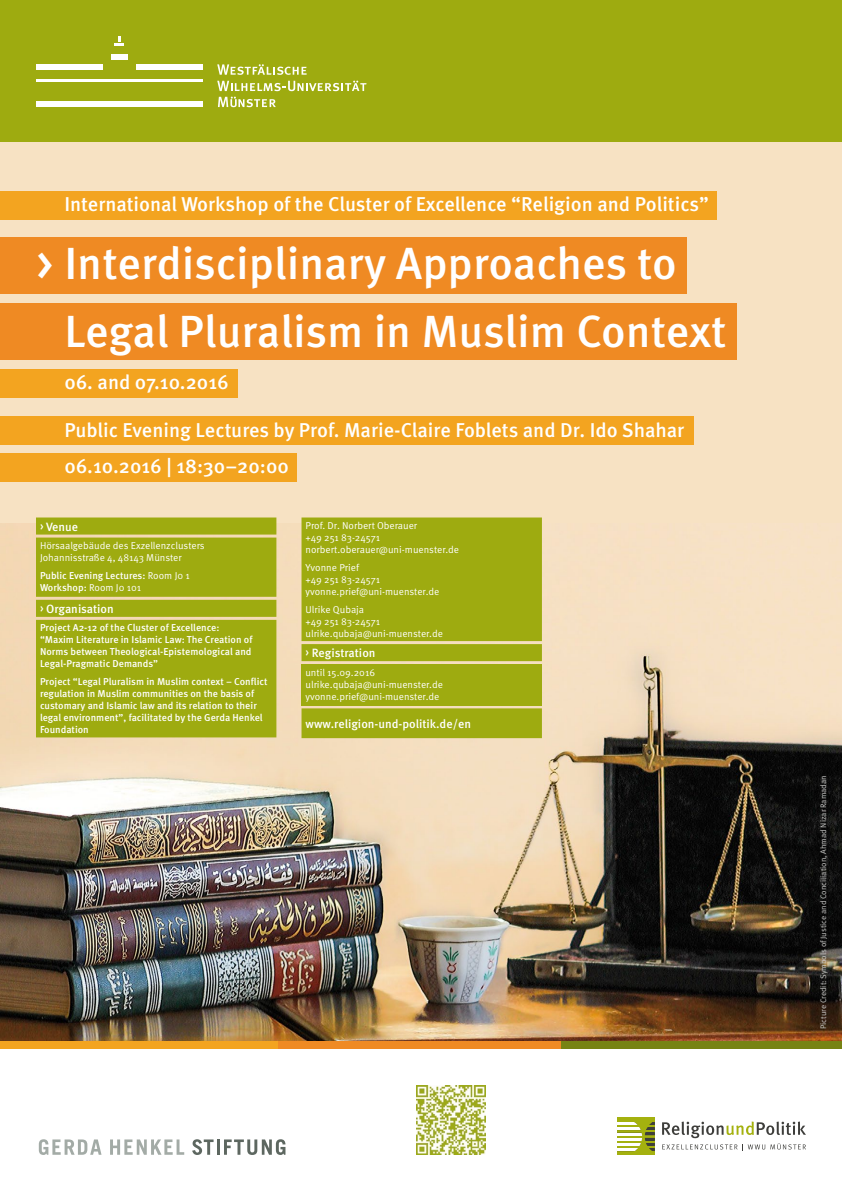
<style>
.page{position:relative;width:842px;height:1191px;background:#fff}
.page>*{position:absolute;margin:0;border:0;box-sizing:border-box;transform-origin:0 0}
.t1{font:500 45px/68px "Meta OT";color:#fff}
.t2{font:500 20px/36px "Meta OT";color:#fff}
.t3{font:500 12px "Meta OT";color:#fff}
.t4{font:500 10px/12px "Meta OT";color:#fff}
.t5{font:10px/12px "Meta OT";color:#fff}
.t6{font:8px "Meta OT";color:#ccccca}
.s1{font-weight:400}
</style>
<div class="page">
<div style="left:0;top:124px;width:842px;height:922px;background:#f7e2c3"></div>
<img style="left:0;top:523px;width:842px;height:518px">
<div style="left:0;top:0;width:842px;height:141px;background:#9eab10"></div>
<div style="left:0;top:1041px;width:281px;height:8px;background:#f3a420"></div>
<div style="left:279px;top:1041px;width:289px;height:8px;background:#ef8a23"></div>
<div style="left:561px;top:1041px;width:281px;height:8px;background:#778313"></div>
<svg style="left:662px;top:1121px;width:144px;height:29px"></svg>
<div style="left:617px;top:1117px;width:38px;height:38px;background:#a4b10f"></div>
<svg style="left:617px;top:1122px;width:38px;height:30px"></svg>
<div style="left:136px;top:65px;width:66px;height:5px;background:#fff"></div>
<svg style="left:218px;top:97px;width:58px;height:10px"></svg>
<svg style="left:217px;top:81px;width:150px;height:10px"></svg>
<svg style="left:217px;top:64px;width:90px;height:11px"></svg>
<div style="left:36px;top:65px;width:67px;height:5px;background:#fff"></div>
<div style="left:36px;top:101px;width:166px;height:6px;background:#fff"></div>
<div style="left:111px;top:54px;width:17px;height:6px;background:#fff"></div>
<hr style="left:36px;top:80px;width:166px;height:2px;background:#fff">
<svg style="left:114px;top:36px;width:10px;height:10px"></svg>
<div style="left:0;top:237px;width:686px;height:57px;background:#ef8a23"></div>
<div style="left:0;top:191px;width:716px;height:28px;background:#f3a420"></div>
<div style="left:0;top:369px;width:237px;height:29px;background:#f3a420"></div>
<div style="left:0;top:303px;width:737px;height:57px;background:#ef8a23"></div>
<div style="left:0;top:416px;width:693px;height:28px;background:#f3a420"></div>
<div style="left:0;top:453px;width:297px;height:29px;background:#f3a420"></div>
<img style="left:416px;top:1085px;width:70px;height:70px">
<div style="left:36px;top:517px;width:240px;height:220px;background:#9eab10"></div>
<svg style="left:39px;top:1139px;width:63px;height:16px"></svg>
<svg style="left:110px;top:1139px;width:74px;height:15px"></svg>
<svg style="left:192px;top:1139px;width:22px;height:16px"></svg>
<hr style="left:217px;top:1139px;width:3px;height:15px;background:#5d6760">
<svg style="left:224px;top:1139px;width:61px;height:16px"></svg>
<div style="left:301px;top:517px;width:241px;height:221px;background:#9eab10"></div>
<div style="left:301px;top:664px;width:241px;height:41px;background:#9eab10"></div>
<h2 class="t2" style="left:64px;top:186px;width:646px">International Workshop of the Cluster of Excellence “Religion and Politics”</h2>
<h1 class="t1" style="left:64px;top:230px;width:663px;text-indent:-28px">&gt; Interdisciplinary Approaches to<br>Legal Pluralism in Muslim Context</h1>
<h2 class="t2" style="left:64px;top:364px;width:166px">06. and 07.10.2016</h2>
<h2 class="t2" style="left:64px;top:412px;width:621px">Public Evening Lectures by Prof. Marie-Claire Foblets and Dr. Ido Shahar<br>06.10.2016 | 18:30–20:00</h2>
<p class="t3" style="left:40px;top:519px;width:40px">› Venue</p>
<p class="t5" style="left:40px;top:540px;width:166px">Hörsaalgebäude des Exzellenzclusters<br>Johannisstraße 4, 48143 Münster</p>
<p class="t4" style="left:40px;top:570px;width:151px">Public Evening Lectures: <span class="s1">Room J0 1<br></span>Workshop: <span class="s1">Room J0 101</span></p>
<p class="t3" style="left:40px;top:601px;width:75px">› Organisation</p>
<p class="t4" style="left:40px;top:622px;width:214px">Project A2-12 of the Cluster of Excellence: “Maxim Literature in Islamic Law: The Creation of Norms between Theological-Epistemological and Legal-Pragmatic Demands”</p>
<p class="t4" style="left:40px;top:676px;width:229px">Project “Legal Pluralism in Muslim context – Conflict regulation in Muslim communities on the basis of customary and Islamic law and its relation to their legal environment”, facilitated by the Gerda Henkel Foundation</p>
<p class="t5" style="left:305px;top:520px;width:155px">Prof. Dr. Norbert Oberauer<br>+49 251 83-24571 norbert.oberauer@uni-muenster.de</p>
<p class="t5" style="left:305px;top:562px;width:135px">Yvonne Prief<br>+49 251 83-24571 yvonne.prief@uni-muenster.de</p>
<p class="t5" style="left:305px;top:604px;width:139px">Ulrike Qubaja<br>+49 251 83-24571 ulrike.qubaja@uni-muenster.de</p>
<p class="t3" style="left:305px;top:645px;width:72px">› Registration</p>
<p class="t5" style="left:305px;top:666px;width:139px">until 15.09.2016 ulrike.qubaja@uni-muenster.de yvonne.prief@uni-muenster.de</p>
<p class="t3" style="left:305px;top:716px;width:167px">www.religion-und-politik.de/en</p>
<p class="t6" style="left:818px;top:1029px;width:255px;rotate:-90deg">Picture Credit: Symbols of Justice and Conciliation, Ahmad Nizar Ramadan</p>
</div>
